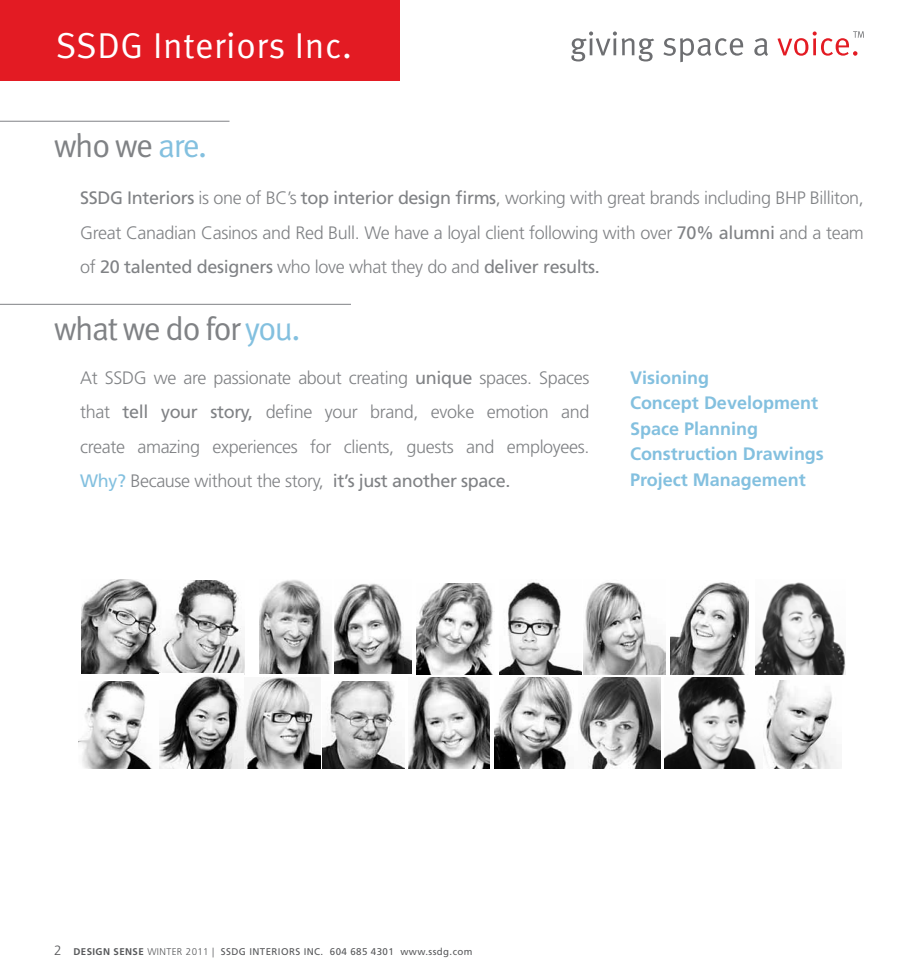
<style>
.page{position:relative;width:918px;height:972px;background:#fff}
.page>*{position:absolute;margin:0;border:0;box-sizing:border-box;transform-origin:0 0}
.t1{font:36px "Meta Normal";letter-spacing:.02em;color:#fff}
.t2{font:33px "Meta Normal";letter-spacing:-.04em;color:#808285}
.t3{font:300 18px/34.5px "Frutiger LT Std";letter-spacing:-.02em;color:#808285;text-align:justify}
.t4{font:700 18px/25.5px "Frutiger LT Std";color:#83c0df}
.t5{font:9.75px "Frutiger LT Std";letter-spacing:.04em;color:#58595b}
.s1{color:#83c0df}
.s2{font-weight:400}
.s3{font-weight:400;color:#83c0df}
.s4{font-weight:300;font-size:13.5px}
.s5{font-weight:700}
.s6{font-weight:300}
</style>
<div class="page">
<div style="left:0;top:0;width:400px;height:81px;background:#e31b23"></div>
<img style="left:81px;top:580px;width:164px;height:94px">
<img style="left:417px;top:584px;width:76px;height:90px">
<img style="left:323px;top:681px;width:82px;height:88px">
<img style="left:495px;top:678px;width:165px;height:91px">
<img style="left:244px;top:678px;width:77px;height:91px">
<img style="left:260px;top:580px;width:72px;height:93px">
<img style="left:500px;top:582px;width:82px;height:92px">
<img style="left:763px;top:681px;width:76px;height:88px">
<img style="left:584px;top:582px;width:82px;height:92px">
<img style="left:670px;top:582px;width:79px;height:92px">
<img style="left:159px;top:673px;width:85px;height:96px">
<img style="left:334px;top:583px;width:77px;height:91px">
<img style="left:78px;top:681px;width:74px;height:88px">
<img style="left:409px;top:678px;width:81px;height:91px">
<hr style="left:0;top:304px;width:351px;height:1px;background:#808285">
<hr style="left:0;top:121px;width:230px;height:1px;background:#808285">
<svg style="left:571px;top:31px;width:83px;height:30px"></svg>
<svg style="left:663px;top:38px;width:80px;height:24px"></svg>
<svg style="left:754px;top:38px;width:14px;height:18px"></svg>
<svg style="left:778px;top:31px;width:86px;height:25px"></svg>
<img style="left:755px;top:582px;width:90px;height:92px">
<img style="left:665px;top:678px;width:92px;height:91px">
<h1 class="t1" style="left:56px;top:24px;width:298px">SSDG Interiors Inc.</h1>
<h2 class="t2" style="left:54px;top:127px;width:155px">who we <span class="s1">are.</span></h2>
<p class="t3" style="left:80px;top:181px;width:785px"><span class="s2">SSDG Interiors</span> is one of BC’s <span class="s2">top interior design firms</span>, working with great brands including BHP Billiton, Great Canadian Casinos and Red Bull. We have a loyal client following with over <span class="s2">70% alumni</span> and a team of <span class="s2">20 talented designers</span> who love what they do and <span class="s2">deliver results.</span></p>
<h2 class="t2" style="left:54px;top:310px;width:248px">what we do for <span class="s1">you.</span></h2>
<p class="t3" style="left:80px;top:361px;width:511px">At SSDG we are passionate about creating <span class="s2">unique</span> spaces. Spaces that <span class="s2">tell your story,</span> define your brand, evoke emotion and create amazing experiences for clients, guests and employees.<br><span class="s3">Why?</span> Because without the story, <span class="s2">it’s just another space.</span></p>
<p class="t4" style="left:630px;top:365px;width:195px">Visioning<br>Concept Development<br>Space Planning<br>Construction Drawings<br>Project Management</p>
<p class="t5" style="left:54px;top:945px;width:420px"><span class="s4">2</span> <span class="s5">DESIGN SENSE</span> <span class="s6">WINTER 2011 |</span> SSDG INTERIORS INC. 604 685 4301 www.ssdg.com</p>
</div>
